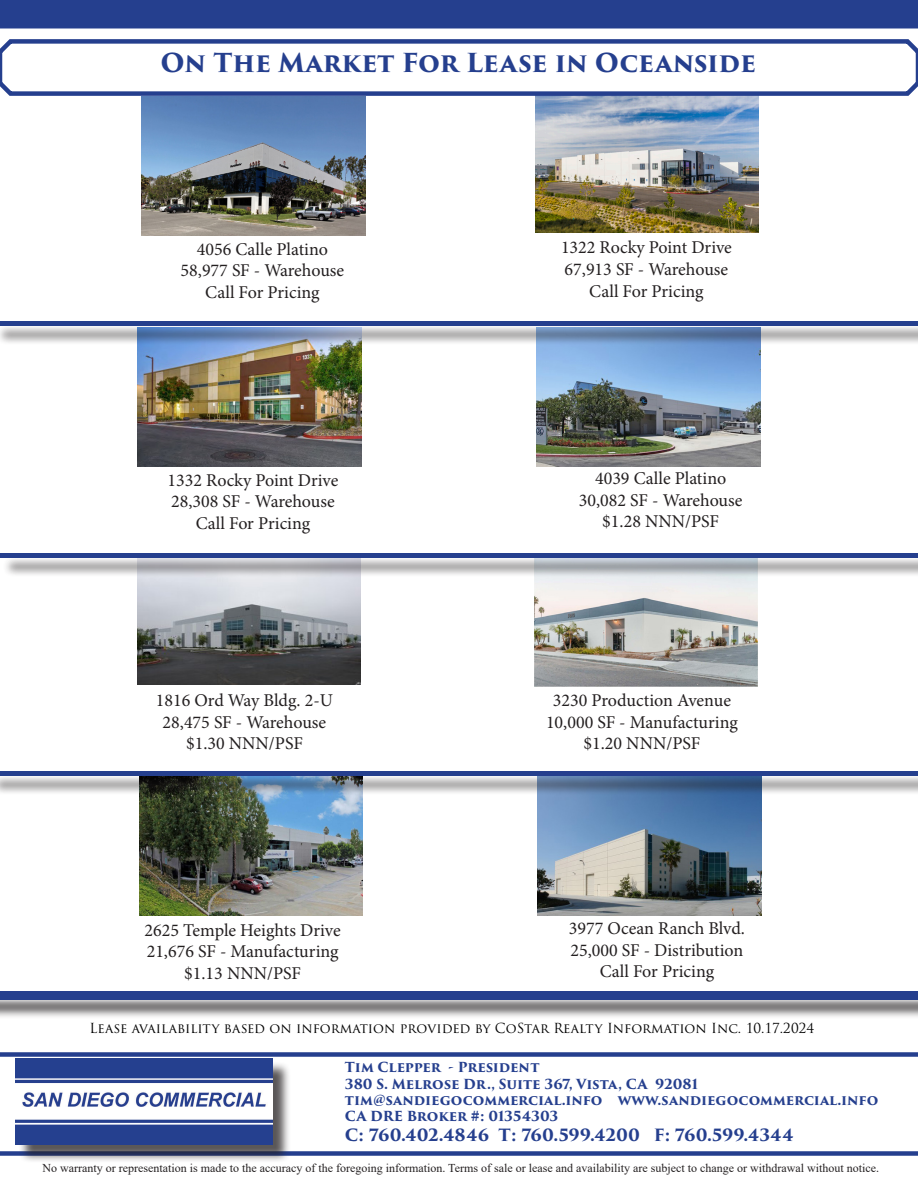
<style>
.page{position:relative;width:918px;height:1188px;background:#fff}
.page>*{position:absolute;margin:0;border:0;box-sizing:border-box;transform-origin:0 0}
.t1{font:700 25.5px "Trajan Pro 3";letter-spacing:-.005em;color:#253f8e}
.t2{font:18px "Minion Pro";color:#231f20}
.t3{font:700 16.5px "Trajan Pro 3";color:#253f8e}
.t4{font:700 13.5px/16.2px "Trajan Pro 3";color:#253f8e}
.t5{font:13.5px "Trajan Pro 3";color:#000}
.t6{font:12px "Times New Roman";color:#231f20}
</style>
<div class="page">
<div style="left:0;top:1052px;width:918px;height:5px;background:#253f8e"></div>
<div style="left:0;top:1151px;width:918px;height:5px;background:#253f8e"></div>
<div style="left:0;top:0;width:918px;height:28px;background:#253f8e"></div>
<div style="left:18px;top:1061px;width:273px;height:102px;background:#231f20;opacity:.75"></div>
<img style="left:16px;top:1059px;width:256px;height:85px">
<img style="left:538px;top:795px;width:223px;height:121px">
<img style="left:535px;top:98px;width:224px;height:134px">
<svg style="left:0;top:39px;width:918px;height:59px"></svg>
<img style="left:138px;top:345px;width:223px;height:121px">
<img style="left:137px;top:577px;width:224px;height:108px">
<img style="left:537px;top:345px;width:223px;height:121px">
<img style="left:142px;top:96px;width:223px;height:140px">
<img style="left:534px;top:577px;width:224px;height:110px">
<div style="left:0;top:324px;width:918px;height:21px;background:#231f20;opacity:.75"></div>
<hr style="left:0;top:322px;width:918px;height:4px;background:#253f8e">
<div style="left:3px;top:556px;width:915px;height:21px;background:#231f20;opacity:.75"></div>
<hr style="left:0;top:554px;width:918px;height:4px;background:#253f8e">
<img style="left:139px;top:795px;width:224px;height:121px">
<div style="left:0;top:994px;width:918px;height:25px;background:#231f20;opacity:.75"></div>
<div style="left:0;top:992px;width:918px;height:8px;background:#253f8e"></div>
<div style="left:0;top:774px;width:918px;height:21px;background:#231f20;opacity:.75"></div>
<hr style="left:0;top:772px;width:918px;height:4px;background:#253f8e">
<p class="t1" style="left:160px;top:44px;width:597px">On The Market For Lease in Oceanside</p>
<p class="t2" style="left:197px;top:237px;width:133px">4056 Calle Platino</p>
<p class="t2" style="left:181px;top:259px;width:165px">58,977 SF - Warehouse</p>
<p class="t2" style="left:205px;top:280px;width:116px">Call For Pricing</p>
<p class="t2" style="left:168px;top:468px;width:172px">1332 Rocky Point Drive</p>
<p class="t2" style="left:171px;top:489px;width:165px">28,308 SF - Warehouse</p>
<p class="t2" style="left:196px;top:511px;width:116px">Call For Pricing</p>
<p class="t2" style="left:156px;top:688px;width:179px">1816 Ord Way Bldg. 2-U</p>
<p class="t2" style="left:163px;top:710px;width:165px">28,475 SF - Warehouse</p>
<p class="t2" style="left:186px;top:731px;width:118px">$1.30 NNN/PSF</p>
<p class="t2" style="left:145px;top:918px;width:197px">2625 Temple Heights Drive</p>
<p class="t2" style="left:147px;top:939px;width:193px">21,676 SF - Manufacturing</p>
<p class="t2" style="left:184px;top:961px;width:118px">$1.13 NNN/PSF</p>
<p class="t2" style="left:561px;top:236px;width:172px">1322 Rocky Point Drive</p>
<p class="t2" style="left:565px;top:257px;width:165px">67,913 SF - Warehouse</p>
<p class="t2" style="left:589px;top:279px;width:116px">Call For Pricing</p>
<p class="t2" style="left:595px;top:466px;width:133px">4039 Calle Platino</p>
<p class="t2" style="left:579px;top:488px;width:165px">30,082 SF - Warehouse</p>
<p class="t2" style="left:602px;top:509px;width:118px">$1.28 NNN/PSF</p>
<p class="t2" style="left:553px;top:688px;width:180px">3230 Production Avenue</p>
<p class="t2" style="left:546px;top:710px;width:193px">10,000 SF - Manufacturing</p>
<p class="t2" style="left:584px;top:731px;width:118px">$1.20 NNN/PSF</p>
<p class="t2" style="left:569px;top:916px;width:178px">3977 Ocean Ranch Blvd.</p>
<p class="t2" style="left:570px;top:938px;width:174px">25,000 SF - Distribution</p>
<p class="t2" style="left:600px;top:959px;width:116px">Call For Pricing</p>
<p class="t5" style="left:89px;top:1019px;width:726px">Lease availability based on information provided by CoStar Realty Information Inc. 10.17.2024</p>
<p class="t4" style="left:345px;top:1060px;width:535px">Tim Clepper - President<br>380 S. Melrose Dr., Suite 367, Vista, CA 92081 tim@sandiegocommercial.info www.sandiegocommercial.info CA DRE Broker #: 01354303</p>
<p class="t3" style="left:345px;top:1123px;width:450px">C: 760.402.4846 T: 760.599.4200 F: 760.599.4344</p>
<p class="t6" style="left:43px;top:1160px;width:838px">No warranty or representation is made to the accuracy of the foregoing information. Terms of sale or lease and availability are subject to change or withdrawal without notice.</p>
</div>
